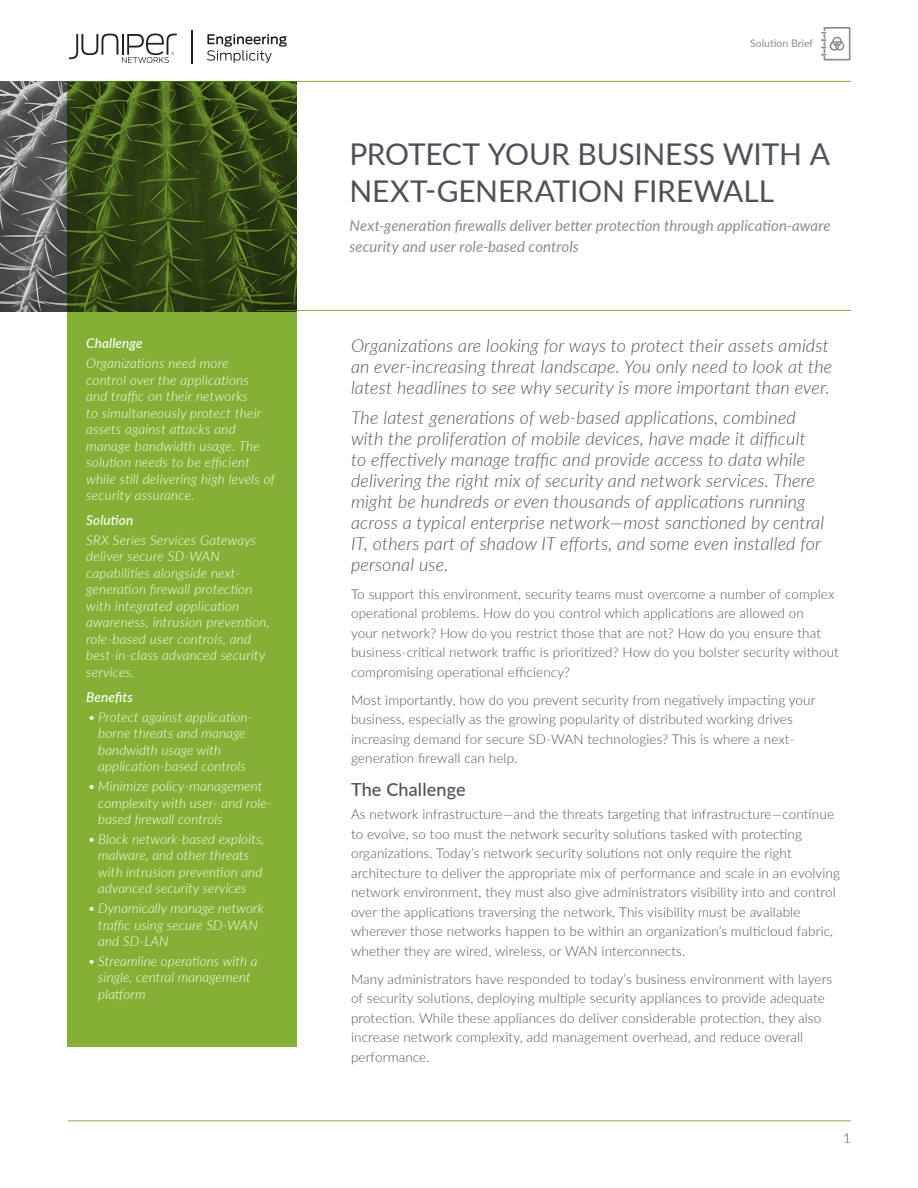
<style>
.page{position:relative;width:918px;height:1188px;background:#fff}
.page>*{position:absolute;margin:0;border:0;box-sizing:border-box;transform-origin:0 0}
.t1{font:30px/37.5px "Lato";letter-spacing:-.01em;color:#4d525a}
.Intro_Paragraph{font:italic 300 18px/21px "Lato";letter-spacing:.01em;color:#4d525a}
.t2{font:500 18px "Lato";letter-spacing:.01em;color:#4d525a}
.Subtitle{font:italic 15px/21px "Lato";letter-spacing:.005em;color:#898d90}
.t3{font:300 13.5px/19.5px "Lato";letter-spacing:.01em;color:#4d525a}
.Sidebar_text{font:italic 300 13.5px/16.5px "Lato";letter-spacing:.01em;color:#fff}
.Sidebar_head{font:italic 500 13.5px "Lato";letter-spacing:.01em;color:#fff}
.t4{font:10.5px "Lato";color:#898d90}
</style>
<div class="page">
<img style="left:0;top:82px;width:68px;height:229px">
<hr style="left:68px;top:81px;width:783px;height:1px;background:#84b135">
<hr style="left:257px;top:310px;width:594px;height:1px;background:#84b135">
<svg style="left:68px;top:81px;width:229px;height:966px;background:#71982d"></svg>
<hr style="left:68px;top:1120px;width:783px;height:1px;background:#84b135">
<svg style="left:207px;top:34px;width:80px;height:29px"></svg>
<svg style="left:69px;top:34px;width:108px;height:29px"></svg>
<hr style="left:191px;top:30px;width:2px;height:34px;background:#231f20">
<svg style="left:821px;top:27px;width:29px;height:33px"></svg>
<p class="Sidebar_head" style="left:86px;top:334px;width:58px">Challenge</p>
<p class="Sidebar_text" style="left:86px;top:355px;width:190px">Organizations need more<br>control over the applications<br>and traffic on their networks<br>to simultaneously protect their assets against attacks and manage bandwidth usage. The solution needs to be efficient while still delivering high levels of security assurance.</p>
<p class="Sidebar_head" style="left:86px;top:511px;width:48px">Solution</p>
<p class="Sidebar_text" style="left:86px;top:531px;width:185px">SRX Series Services Gateways deliver secure SD-WAN capabilities alongside next&shy;generation firewall protection with integrated application awareness, intrusion prevention, role-based user controls, and best-in-class advanced security services.</p>
<p class="Sidebar_head" style="left:86px;top:688px;width:48px">Benefits</p>
<p class="Sidebar_text" style="left:98px;top:708px;width:156px;text-indent:-11px">• Protect against application&shy;borne threats and manage bandwidth usage with application-based controls</p>
<p class="Sidebar_text" style="left:98px;top:778px;width:175px;text-indent:-11px">• Minimize policy-management complexity with user- and role&shy;based firewall controls</p>
<p class="Sidebar_text" style="left:98px;top:830px;width:168px;text-indent:-11px">• Block network-based exploits, malware, and other threats with intrusion prevention and advanced security services</p>
<p class="Sidebar_text" style="left:98px;top:899px;width:167px;text-indent:-11px">• Dynamically manage network traffic using secure SD-WAN and SD-LAN</p>
<p class="Sidebar_text" style="left:98px;top:952px;width:161px;text-indent:-11px">• Streamline operations with a single, central management platform</p>
<p class="t4" style="left:750px;top:36px;width:65px">Solution Brief</p>
<p class="t1" style="left:349px;top:134px;width:482px">PROTECT YOUR BUSINESS WITH A<br>NEXT-GENERATION FIREWALL</p>
<p class="Subtitle" style="left:349px;top:215px;width:483px">Next-generation firewalls deliver better protection through application-aware security and user role-based controls</p>
<p class="Intro_Paragraph" style="left:351px;top:334px;width:483px">Organizations are looking for ways to protect their assets amidst an ever-increasing threat landscape. You only need to look at the latest headlines to see why security is more important than ever.</p>
<p class="Intro_Paragraph" style="left:351px;top:406px;width:475px">The latest generations of web-based applications, combined with the proliferation of mobile devices, have made it difficult to effectively manage traffic and provide access to data while delivering the right mix of security and network services. There might be hundreds or even thousands of applications running across a typical enterprise network—most sanctioned by central IT, others part of shadow IT efforts, and some even installed for personal use.</p>
<p class="t3" style="left:351px;top:584px;width:489px">To support this environment, security teams must overcome a number of complex operational problems. How do you control which applications are allowed on<br>your network? How do you restrict those that are not? How do you ensure that business-critical network traffic is prioritized? How do you bolster security without compromising operational efficiency?</p>
<p class="t3" style="left:351px;top:690px;width:466px">Most importantly, how do you prevent security from negatively impacting your business, especially as the growing popularity of distributed working drives increasing demand for secure SD-WAN technologies? This is where a next&shy;generation firewall can help.</p>
<h1 class="t2" style="left:351px;top:777px;width:116px">The Challenge</h1>
<p class="t3" style="left:351px;top:804px;width:491px">As network infrastructure—and the threats targeting that infrastructure—continue to evolve, so too must the network security solutions tasked with protecting organizations. Today’s network security solutions not only require the right architecture to deliver the appropriate mix of performance and scale in an evolving network environment, they must also give administrators visibility into and control over the applications traversing the network. This visibility must be available wherever those networks happen to be within an organization’s multicloud fabric, whether they are wired, wireless, or WAN interconnects.</p>
<p class="t3" style="left:351px;top:969px;width:483px">Many administrators have responded to today’s business environment with layers of security solutions, deploying multiple security appliances to provide adequate protection. While these appliances do deliver considerable protection, they also increase network complexity, add management overhead, and reduce overall performance.</p>
<p class="t3" style="left:843px;top:1128px;width:9px">1</p>
</div>
